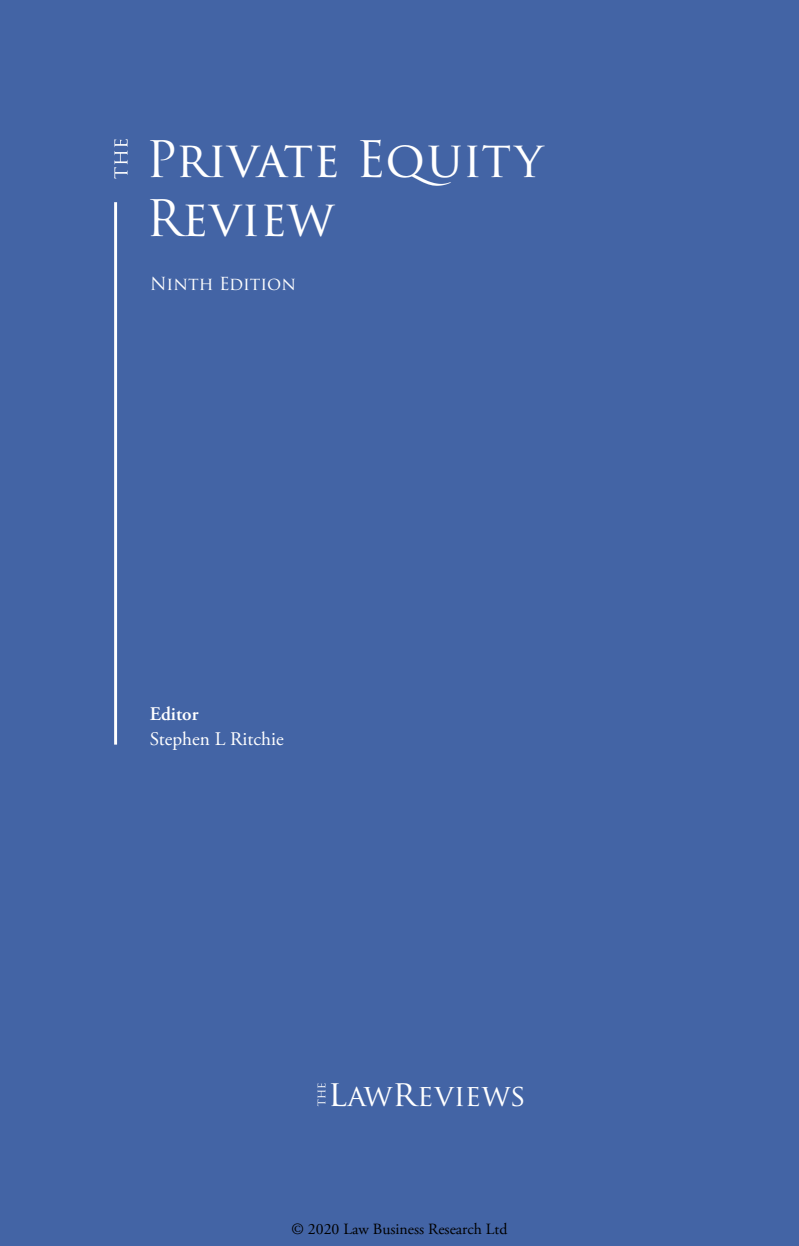
<style>
.page{position:relative;width:799px;height:1246px;background:#fff}
.page>*{position:absolute;margin:0;border:0;box-sizing:border-box;transform-origin:0 0}
.t1{font:49px/58.8px "Trajan Pro 3";letter-spacing:-.005em;color:#fff}
.t2{font:29.75px "Trajan Pro";color:#fff}
.t3{font:19.25px "Adobe Garamond Pro";color:#fff}
.t4{font:600 19.25px "Adobe Garamond Pro";color:#fff}
.t5{font:17.5px "Trajan Pro 3";letter-spacing:-.005em;color:#fff}
.t6{font:15.75px "Adobe Garamond Pro";color:#000}
.s1{font-size:35.7px}
</style>
<div class="page">
<div style="left:0;top:0;width:799px;height:1245px;background:#4364a5"></div>
<svg style="left:114px;top:139px;width:14px;height:40px"></svg>
<hr style="left:114px;top:202px;width:3px;height:542px;background:#fff">
<svg style="left:317px;top:1083px;width:8px;height:22px"></svg>
<h1 class="t1" style="left:146px;top:132px;width:399px">Private Equity<br>Review</h1>
<p class="t5" style="left:150px;top:271px;width:148px">Ninth Edition</p>
<p class="t4" style="left:150px;top:702px;width:50px">Editor</p>
<p class="t3" style="left:150px;top:726px;width:135px">Stephen L Ritchie</p>
<h2 class="t2" style="left:328px;top:1076px;width:199px"><span class="s1">L</span>AW<span class="s1">R</span>EVIEWS</h2>
<p class="t6" style="left:291px;top:1218px;width:217px">© 2020 Law Business Research Ltd</p>
</div>
